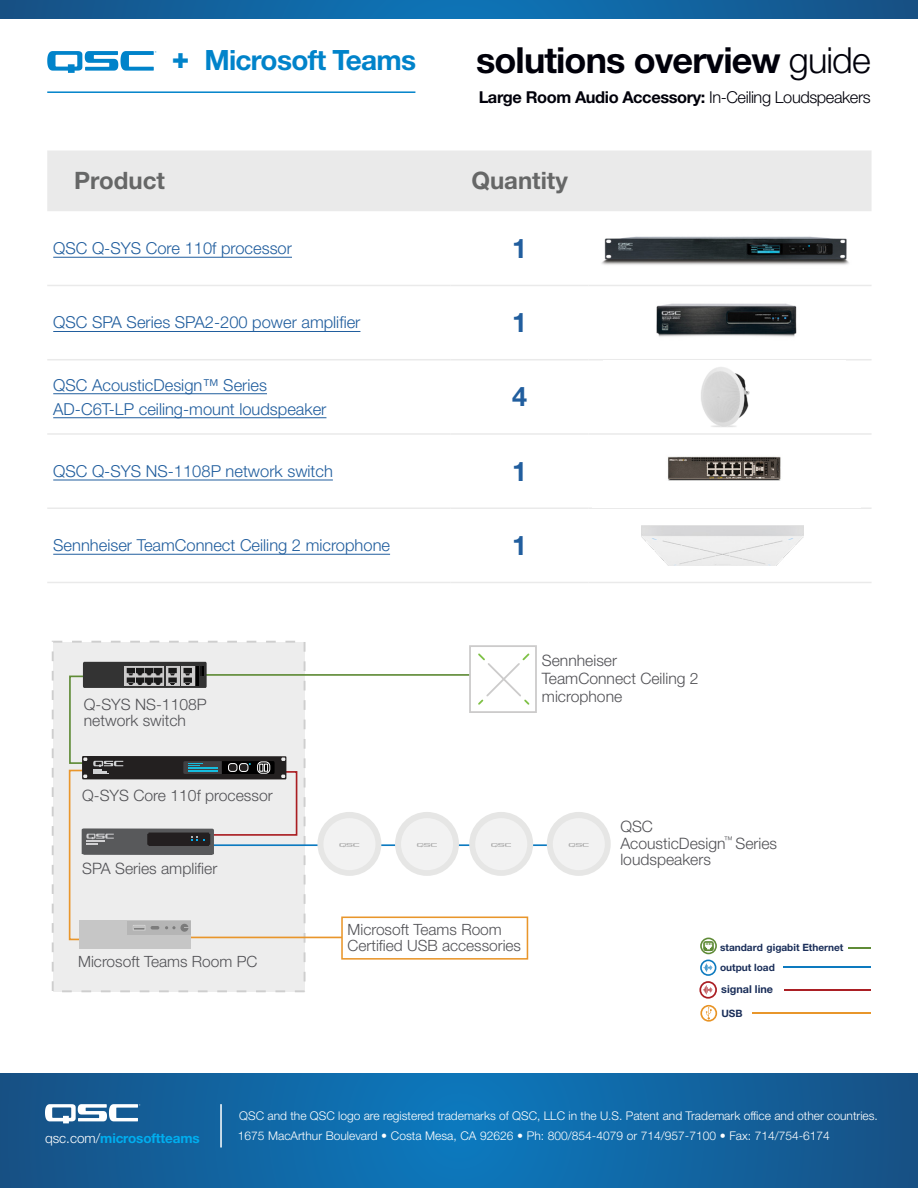
<style>
.page{position:relative;width:918px;height:1188px;background:#fff}
.page>*{position:absolute;margin:0;border:0;box-sizing:border-box;transform-origin:0 0}
.t1{font:700 36px "Helvetica Neue LT Pro";letter-spacing:-.025em;color:#00000a}
.t2{font:800 29.25px "Helvetica Neue LT Pro";color:#0083ca}
.t3{font:700 28.05px "Helvetica Neue LT Pro";letter-spacing:-.025em;color:#0083ca}
.equip_list_model{font:700 27px "Helvetica Neue LT Pro";color:#215e9e}
.equip_list_model-2{font:700 24px "Helvetica Neue LT Pro";color:#666767}
.t4{font:300 16.5px/24px "Helvetica Neue LT Pro";color:#215e9e}
.t5{font:700 16.35px "Helvetica Neue LT Pro";letter-spacing:-.025em;color:#00000a}
.t6{font:300 15.75px/18px "Helvetica Neue LT Pro";color:#525256}
.t7{font:300 15.45px/16.8px "Helvetica Neue LT Pro";color:#525256}
.t8{font:700 13.5px "Helvetica Neue LT Pro";letter-spacing:-.01em;color:#00aeef}
.t9{font:300 12px "Helvetica Neue LT Pro";color:#fff}
.t10{font:700 10.8px "Helvetica Neue LT Pro";color:#1a2e59}
.t11{font:700 10.05px/20.1px "Helvetica Neue LT Pro";color:#1a2e59}
.s1{font-weight:300}
.s2{font-weight:300;color:#fff}
</style>
<div class="page">
<svg style="left:0;top:1074px;width:918px;height:114px;background:#1164a1"></svg>
<svg style="left:45px;top:1104px;width:95px;height:19px"></svg>
<hr style="left:220px;top:1104px;width:2px;height:43px;background:#fff">
<svg style="left:0;top:0;width:918px;height:18px;background:#12639e"></svg>
<div style="left:53px;top:642px;width:252px;height:349px;background:#ededed"></div>
<div style="left:52px;top:641px;width:254px;height:351px;border:2px dashed #cecece"></div>
<hr style="left:206px;top:674px;width:268px;height:2px;background:#5f8b36">
<hr style="left:209px;top:844px;width:382px;height:2px;background:#0c7ac0">
<hr style="left:191px;top:937px;width:151px;height:1px;background:#e9962b">
<div style="left:341px;top:917px;width:187px;height:43px;border:2px solid #e9962b"></div>
<div style="left:470px;top:646px;width:66px;height:66px;background:#fff"></div>
<div style="left:469px;top:645px;width:68px;height:68px;border:2px solid #cccbcb"></div>
<svg style="left:478px;top:653px;width:52px;height:52px"></svg>
<div style="left:395px;top:812px;width:64px;height:64px;background:#e6e6e5;border-radius:50%"></div>
<div style="left:401px;top:818px;width:52px;height:52px;background:#f2f2f2;border-radius:50%"></div>
<svg style="left:417px;top:843px;width:20px;height:4px"></svg>
<div style="left:317px;top:812px;width:64px;height:64px;background:#e6e6e5;border-radius:50%"></div>
<div style="left:323px;top:818px;width:52px;height:52px;background:#f2f2f2;border-radius:50%"></div>
<svg style="left:339px;top:843px;width:20px;height:4px"></svg>
<div style="left:547px;top:812px;width:64px;height:64px;background:#e6e6e5;border-radius:50%"></div>
<div style="left:553px;top:818px;width:52px;height:52px;background:#f2f2f2;border-radius:50%"></div>
<svg style="left:569px;top:843px;width:20px;height:4px"></svg>
<div style="left:469px;top:812px;width:64px;height:64px;background:#e6e6e5;border-radius:50%"></div>
<div style="left:475px;top:818px;width:52px;height:52px;background:#f2f2f2;border-radius:50%"></div>
<svg style="left:491px;top:843px;width:20px;height:4px"></svg>
<div style="left:79px;top:921px;width:112px;height:28px;background:#c6c6c6"></div>
<svg style="left:68px;top:662px;width:230px;height:279px"></svg>
<div style="left:47px;top:150px;width:825px;height:61px;background:#eaeaea"></div>
<hr style="left:451px;top:285px;width:138px;height:1px;background:#eaeaea">
<hr style="left:589px;top:285px;width:283px;height:1px;background:#eaeaea">
<hr style="left:451px;top:582px;width:138px;height:1px;background:#eaeaea">
<hr style="left:589px;top:582px;width:283px;height:1px;background:#eaeaea">
<hr style="left:451px;top:359px;width:138px;height:1px;background:#eaeaea">
<hr style="left:589px;top:359px;width:283px;height:1px;background:#eaeaea">
<hr style="left:451px;top:507px;width:138px;height:2px;background:#eaeaea">
<hr style="left:589px;top:507px;width:283px;height:2px;background:#eaeaea">
<hr style="left:451px;top:433px;width:138px;height:2px;background:#eaeaea">
<hr style="left:589px;top:433px;width:283px;height:2px;background:#eaeaea">
<hr style="left:47px;top:285px;width:404px;height:1px;background:#eaeaea">
<hr style="left:47px;top:359px;width:404px;height:1px;background:#eaeaea">
<hr style="left:47px;top:433px;width:404px;height:2px;background:#eaeaea">
<hr style="left:47px;top:507px;width:404px;height:2px;background:#eaeaea">
<hr style="left:47px;top:582px;width:404px;height:1px;background:#eaeaea">
<hr style="left:53px;top:257px;width:239px;height:1px;background:#215e9e">
<img style="left:601px;top:236px;width:248px;height:29px">
<hr style="left:53px;top:331px;width:307px;height:1px;background:#215e9e">
<img style="left:656px;top:303px;width:141px;height:34px">
<hr style="left:53px;top:393px;width:214px;height:1px;background:#215e9e">
<hr style="left:53px;top:417px;width:273px;height:1px;background:#215e9e">
<img style="left:701px;top:367px;width:49px;height:60px">
<hr style="left:53px;top:480px;width:280px;height:1px;background:#215e9e">
<img style="left:668px;top:456px;width:113px;height:25px">
<hr style="left:53px;top:554px;width:337px;height:1px;background:#215e9e">
<img style="left:641px;top:525px;width:162px;height:41px">
<hr style="left:848px;top:947px;width:22px;height:2px;background:#5f8b36">
<hr style="left:783px;top:966px;width:88px;height:2px;background:#0d7abf">
<svg style="left:700px;top:938px;width:17px;height:16px"></svg>
<hr style="left:784px;top:989px;width:87px;height:2px;background:#ab1f24">
<svg style="left:699px;top:960px;width:18px;height:39px"></svg>
<hr style="left:752px;top:1012px;width:119px;height:2px;background:#e8962b">
<svg style="left:700px;top:1005px;width:17px;height:17px"></svg>
<svg style="left:47px;top:51px;width:109px;height:22px"></svg>
<hr style="left:47px;top:91px;width:368px;height:2px;background:#0083ca">
<p class="t2" style="left:172px;top:40px;width:19px">+</p>
<p class="t3" style="left:204px;top:43px;width:213px">Microsoft Teams</p>
<p class="t1" style="left:476px;top:37px;width:396px">solutions overview <span class="s1">guide</span></p>
<p class="t5" style="left:479px;top:87px;width:394px">Large Room Audio Accessory: <span class="s1">In-Ceiling Loudspeakers</span></p>
<p class="equip_list_model-2" style="left:74px;top:166px;width:92px">Product</p>
<p class="equip_list_model-2" style="left:471px;top:166px;width:98px">Quantity</p>
<p class="t4" style="left:53px;top:236px;width:240px">QSC Q-SYS Core 110f processor</p>
<p class="equip_list_model" style="left:512px;top:231px;width:17px">1</p>
<p class="t4" style="left:53px;top:310px;width:309px">QSC SPA Series SPA2-200 power amplifier</p>
<p class="equip_list_model" style="left:512px;top:306px;width:17px">1</p>
<p class="t4" style="left:53px;top:373px;width:275px">QSC AcousticDesign™ Series<br>AD-C6T-LP ceiling-mount loudspeaker</p>
<p class="equip_list_model" style="left:512px;top:380px;width:17px">4</p>
<p class="t4" style="left:53px;top:459px;width:281px">QSC Q-SYS NS-1108P network switch</p>
<p class="equip_list_model" style="left:512px;top:454px;width:17px">1</p>
<p class="t4" style="left:53px;top:533px;width:338px">Sennheiser TeamConnect Ceiling 2 microphone</p>
<p class="equip_list_model" style="left:512px;top:528px;width:17px">1</p>
<p class="t6" style="left:84px;top:695px;width:124px;line-height:16.5px">Q-SYS NS-1108P network switch</p>
<p class="t6" style="left:82px;top:786px;width:192px">Q-SYS Core 110f processor</p>
<p class="t6" style="left:82px;top:859px;width:137px">SPA Series amplifier</p>
<p class="t7" style="left:78px;top:953px;width:181px">Microsoft Teams Room PC</p>
<p class="t6" style="left:542px;top:651px;width:158px">Sennheiser<br>TeamConnect Ceiling 2 microphone</p>
<p class="t7" style="left:348px;top:920px;width:175px">Microsoft Teams Room<br>Certified USB accessories</p>
<p class="t6" style="left:620px;top:818px;width:158px;line-height:16.2px">QSC<br>AcousticDesign<sup>™</sup> Series loudspeakers</p>
<p class="t11" style="left:720px;top:937px;width:125px">standard gigabit Ethernet output load</p>
<p class="t10" style="left:721px;top:982px;width:53px">signal line</p>
<p class="t11" style="left:721px;top:1003px;width:23px">USB</p>
<p class="t9" style="left:239px;top:1108px;width:640px">QSC and the QSC logo are registered trademarks of QSC, LLC in the U.S. Patent and Trademark office and other countries.</p>
<p class="t8" style="left:45px;top:1129px;width:156px"><span class="s2">qsc.com/</span>microsoftteams</p>
<p class="t9" style="left:238px;top:1129px;width:594px">1675 MacArthur Boulevard • Costa Mesa, CA 92626 • Ph: 800/854-4079 or 714/957-7100 • Fax: 714/754-6174</p>
</div>
